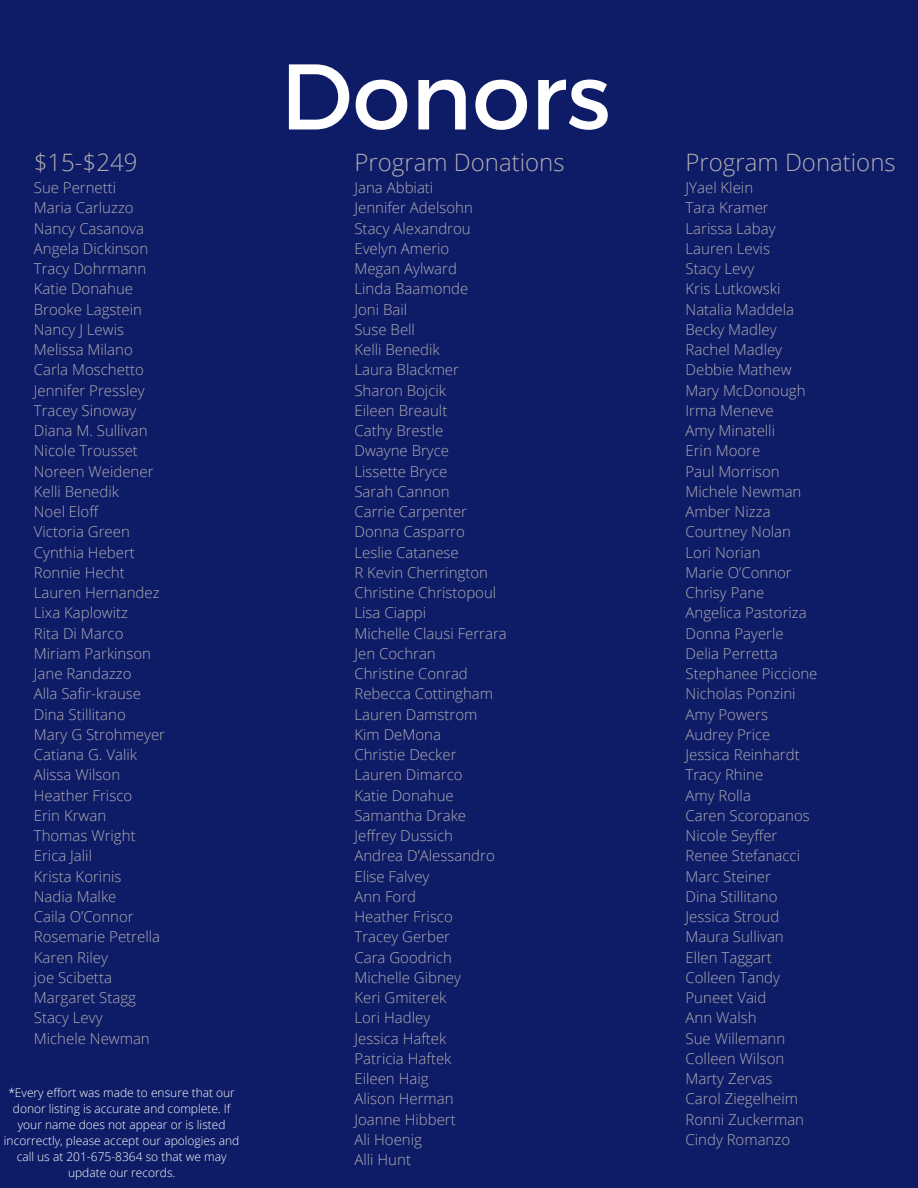
<style>
.page{position:relative;width:918px;height:1188px;background:#0e1b66}
.page>*{position:absolute;margin:0;border:0;box-sizing:border-box;transform-origin:0 0}
.t1{font:93px "Montserrat";color:#fff}
.t2{font:300 24px "Open Sans";color:#b0aeb3}
.t3{font:300 15px "Open Sans";color:#b0aeb3}
.t4{font:300 12px/16px "Open Sans";color:#fff;text-align:center}
</style>
<div class="page">
<p class="t2" style="left:34px;top:145px;width:105px">$15-$249</p>
<p class="t3" style="left:34px;top:177px;width:84px">Sue Pernetti</p>
<p class="t3" style="left:34px;top:197px;width:101px">Maria Carluzzo</p>
<p class="t3" style="left:34px;top:218px;width:112px">Nancy Casanova</p>
<p class="t3" style="left:34px;top:238px;width:116px">Angela Dickinson</p>
<p class="t3" style="left:34px;top:258px;width:114px">Tracy Dohrmann</p>
<p class="t3" style="left:34px;top:278px;width:101px">Katie Donahue</p>
<p class="t3" style="left:34px;top:299px;width:110px">Brooke Lagstein</p>
<p class="t3" style="left:34px;top:319px;width:92px">Nancy J Lewis</p>
<p class="t3" style="left:34px;top:339px;width:101px">Melissa Milano</p>
<p class="t3" style="left:34px;top:359px;width:112px">Carla Moschetto</p>
<p class="t3" style="left:34px;top:380px;width:112px">Jennifer Pressley</p>
<p class="t3" style="left:34px;top:400px;width:104px">Tracey Sinoway</p>
<p class="t3" style="left:34px;top:420px;width:115px">Diana M. Sullivan</p>
<p class="t3" style="left:34px;top:440px;width:106px">Nicole Trousset</p>
<p class="t3" style="left:34px;top:461px;width:121px">Noreen Weidener</p>
<p class="t3" style="left:34px;top:481px;width:87px">Kelli Benedik</p>
<p class="t3" style="left:34px;top:501px;width:66px">Noel Eloff</p>
<p class="t3" style="left:34px;top:521px;width:98px">Victoria Green</p>
<p class="t3" style="left:34px;top:542px;width:103px">Cynthia Hebert</p>
<p class="t3" style="left:34px;top:562px;width:92px">Ronnie Hecht</p>
<p class="t3" style="left:34px;top:582px;width:127px">Lauren Hernandez</p>
<p class="t3" style="left:34px;top:602px;width:96px">Lixa Kaplowitz</p>
<p class="t3" style="left:34px;top:623px;width:91px">Rita Di Marco</p>
<p class="t3" style="left:34px;top:643px;width:119px">Miriam Parkinson</p>
<p class="t3" style="left:34px;top:663px;width:99px">Jane Randazzo</p>
<p class="t3" style="left:34px;top:683px;width:109px">Alla Safir-krause</p>
<p class="t3" style="left:34px;top:704px;width:93px">Dina Stillitano</p>
<p class="t3" style="left:34px;top:724px;width:133px">Mary G Strohmeyer</p>
<p class="t3" style="left:34px;top:744px;width:105px">Catiana G. Valik</p>
<p class="t3" style="left:34px;top:764px;width:88px">Alissa Wilson</p>
<p class="t3" style="left:34px;top:785px;width:100px">Heather Frisco</p>
<p class="t3" style="left:34px;top:805px;width:74px">Erin Krwan</p>
<p class="t3" style="left:34px;top:825px;width:103px">Thomas Wright</p>
<p class="t3" style="left:34px;top:845px;width:60px">Erica Jalil</p>
<p class="t3" style="left:34px;top:866px;width:89px">Krista Korinis</p>
<p class="t3" style="left:34px;top:886px;width:84px">Nadia Malke</p>
<p class="t3" style="left:34px;top:906px;width:101px">Caila O’Connor</p>
<p class="t3" style="left:34px;top:926px;width:128px">Rosemarie Petrella</p>
<p class="t3" style="left:34px;top:947px;width:76px">Karen Riley</p>
<p class="t3" style="left:34px;top:967px;width:80px">joe Scibetta</p>
<p class="t3" style="left:34px;top:987px;width:104px">Margaret Stagg</p>
<p class="t3" style="left:34px;top:1007px;width:70px">Stacy Levy</p>
<p class="t3" style="left:34px;top:1028px;width:117px">Michele Newman</p>
<p class="t4" style="left:4px;top:1085px;width:237px">*Every effort was made to ensure that our donor listing is accurate and complete. If your name does not appear or is listed incorrectly, please accept our apologies and call us at 201-675-8364 so that we may update our records.</p>
<p class="t1" style="left:280px;top:36px;width:332px">Donors</p>
<p class="t2" style="left:354px;top:145px;width:212px">Program Donations</p>
<p class="t3" style="left:354px;top:177px;width:80px">Jana Abbiati</p>
<p class="t3" style="left:354px;top:197px;width:120px">Jennifer Adelsohn</p>
<p class="t3" style="left:354px;top:218px;width:118px">Stacy Alexandrou</p>
<p class="t3" style="left:354px;top:238px;width:96px">Evelyn Amerio</p>
<p class="t3" style="left:354px;top:258px;width:104px">Megan Aylward</p>
<p class="t3" style="left:354px;top:278px;width:115px">Linda Baamonde</p>
<p class="t3" style="left:354px;top:299px;width:54px">Joni Bail</p>
<p class="t3" style="left:354px;top:319px;width:62px">Suse Bell</p>
<p class="t3" style="left:354px;top:339px;width:87px">Kelli Benedik</p>
<p class="t3" style="left:354px;top:359px;width:106px">Laura Blackmer</p>
<p class="t3" style="left:354px;top:380px;width:93px">Sharon Bojcik</p>
<p class="t3" style="left:354px;top:400px;width:94px">Eileen Breault</p>
<p class="t3" style="left:354px;top:420px;width:90px">Cathy Brestle</p>
<p class="t3" style="left:354px;top:440px;width:96px">Dwayne Bryce</p>
<p class="t3" style="left:354px;top:461px;width:94px">Lissette Bryce</p>
<p class="t3" style="left:354px;top:481px;width:97px">Sarah Cannon</p>
<p class="t3" style="left:354px;top:501px;width:114px">Carrie Carpenter</p>
<p class="t3" style="left:354px;top:521px;width:112px">Donna Casparro</p>
<p class="t3" style="left:354px;top:542px;width:106px">Leslie Catanese</p>
<p class="t3" style="left:354px;top:562px;width:135px">R Kevin Cherrington</p>
<p class="t3" style="left:354px;top:582px;width:143px">Christine Christopoul</p>
<p class="t3" style="left:354px;top:602px;width:73px">Lisa Ciappi</p>
<p class="t3" style="left:354px;top:623px;width:154px">Michelle Clausi Ferrara</p>
<p class="t3" style="left:354px;top:643px;width:83px">Jen Cochran</p>
<p class="t3" style="left:354px;top:663px;width:115px">Christine Conrad</p>
<p class="t3" style="left:354px;top:683px;width:140px">Rebecca Cottingham</p>
<p class="t3" style="left:354px;top:704px;width:124px">Lauren Damstrom</p>
<p class="t3" style="left:354px;top:724px;width:88px">Kim DeMona</p>
<p class="t3" style="left:354px;top:744px;width:104px">Christie Decker</p>
<p class="t3" style="left:354px;top:764px;width:110px">Lauren Dimarco</p>
<p class="t3" style="left:354px;top:785px;width:101px">Katie Donahue</p>
<p class="t3" style="left:354px;top:805px;width:113px">Samantha Drake</p>
<p class="t3" style="left:354px;top:825px;width:100px">Jeffrey Dussich</p>
<p class="t3" style="left:354px;top:845px;width:142px">Andrea D’Alessandro</p>
<p class="t3" style="left:354px;top:866px;width:77px">Elise Falvey</p>
<p class="t3" style="left:354px;top:886px;width:63px">Ann Ford</p>
<p class="t3" style="left:354px;top:906px;width:100px">Heather Frisco</p>
<p class="t3" style="left:354px;top:926px;width:97px">Tracey Gerber</p>
<p class="t3" style="left:354px;top:947px;width:99px">Cara Goodrich</p>
<p class="t3" style="left:354px;top:967px;width:108px">Michelle Gibney</p>
<p class="t3" style="left:354px;top:987px;width:94px">Keri Gmiterek</p>
<p class="t3" style="left:354px;top:1007px;width:77px">Lori Hadley</p>
<p class="t3" style="left:354px;top:1028px;width:93px">Jessica Haftek</p>
<p class="t3" style="left:354px;top:1048px;width:99px">Patricia Haftek</p>
<p class="t3" style="left:354px;top:1068px;width:76px">Eileen Haig</p>
<p class="t3" style="left:354px;top:1088px;width:101px">Alison Herman</p>
<p class="t3" style="left:354px;top:1109px;width:103px">Joanne Hibbert</p>
<p class="t3" style="left:354px;top:1129px;width:69px">Ali Hoenig</p>
<p class="t3" style="left:354px;top:1149px;width:58px">Alli Hunt</p>
<p class="t2" style="left:686px;top:145px;width:212px">Program Donations</p>
<p class="t3" style="left:686px;top:177px;width:69px">JYael Klein</p>
<p class="t3" style="left:686px;top:197px;width:85px">Tara Kramer</p>
<p class="t3" style="left:686px;top:218px;width:92px">Larissa Labay</p>
<p class="t3" style="left:686px;top:238px;width:86px">Lauren Levis</p>
<p class="t3" style="left:686px;top:258px;width:70px">Stacy Levy</p>
<p class="t3" style="left:686px;top:278px;width:96px">Kris Lutkowski</p>
<p class="t3" style="left:686px;top:299px;width:110px">Natalia Maddela</p>
<p class="t3" style="left:686px;top:319px;width:93px">Becky Madley</p>
<p class="t3" style="left:686px;top:339px;width:98px">Rachel Madley</p>
<p class="t3" style="left:686px;top:359px;width:107px">Debbie Mathew</p>
<p class="t3" style="left:686px;top:380px;width:122px">Mary McDonough</p>
<p class="t3" style="left:686px;top:400px;width:90px">Irma Meneve</p>
<p class="t3" style="left:686px;top:420px;width:91px">Amy Minatelli</p>
<p class="t3" style="left:686px;top:440px;width:76px">Erin Moore</p>
<p class="t3" style="left:686px;top:461px;width:96px">Paul Morrison</p>
<p class="t3" style="left:686px;top:481px;width:117px">Michele Newman</p>
<p class="t3" style="left:686px;top:501px;width:87px">Amber Nizza</p>
<p class="t3" style="left:686px;top:521px;width:107px">Courtney Nolan</p>
<p class="t3" style="left:686px;top:542px;width:77px">Lori Norian</p>
<p class="t3" style="left:686px;top:562px;width:108px">Marie O’Connor</p>
<p class="t3" style="left:686px;top:582px;width:80px">Chrisy Pane</p>
<p class="t3" style="left:686px;top:602px;width:123px">Angelica Pastoriza</p>
<p class="t3" style="left:686px;top:623px;width:100px">Donna Payerle</p>
<p class="t3" style="left:686px;top:643px;width:94px">Delia Perretta</p>
<p class="t3" style="left:686px;top:663px;width:133px">Stephanee Piccione</p>
<p class="t3" style="left:686px;top:683px;width:112px">Nicholas Ponzini</p>
<p class="t3" style="left:686px;top:704px;width:84px">Amy Powers</p>
<p class="t3" style="left:686px;top:724px;width:86px">Audrey Price</p>
<p class="t3" style="left:686px;top:744px;width:116px">Jessica Reinhardt</p>
<p class="t3" style="left:686px;top:764px;width:79px">Tracy Rhine</p>
<p class="t3" style="left:686px;top:785px;width:67px">Amy Rolla</p>
<p class="t3" style="left:686px;top:805px;width:126px">Caren Scoropanos</p>
<p class="t3" style="left:686px;top:825px;width:93px">Nicole Seyffer</p>
<p class="t3" style="left:686px;top:845px;width:116px">Renee Stefanacci</p>
<p class="t3" style="left:686px;top:866px;width:87px">Marc Steiner</p>
<p class="t3" style="left:686px;top:886px;width:93px">Dina Stillitano</p>
<p class="t3" style="left:686px;top:906px;width:95px">Jessica Stroud</p>
<p class="t3" style="left:686px;top:926px;width:100px">Maura Sullivan</p>
<p class="t3" style="left:686px;top:947px;width:88px">Ellen Taggart</p>
<p class="t3" style="left:686px;top:967px;width:96px">Colleen Tandy</p>
<p class="t3" style="left:686px;top:987px;width:82px">Puneet Vaid</p>
<p class="t3" style="left:686px;top:1007px;width:73px">Ann Walsh</p>
<p class="t3" style="left:686px;top:1028px;width:101px">Sue Willemann</p>
<p class="t3" style="left:686px;top:1048px;width:100px">Colleen Wilson</p>
<p class="t3" style="left:686px;top:1068px;width:89px">Marty Zervas</p>
<p class="t3" style="left:686px;top:1088px;width:114px">Carol Ziegelheim</p>
<p class="t3" style="left:686px;top:1109px;width:120px">Ronni Zuckerman</p>
<p class="t3" style="left:686px;top:1129px;width:106px">Cindy Romanzo</p>
</div>
